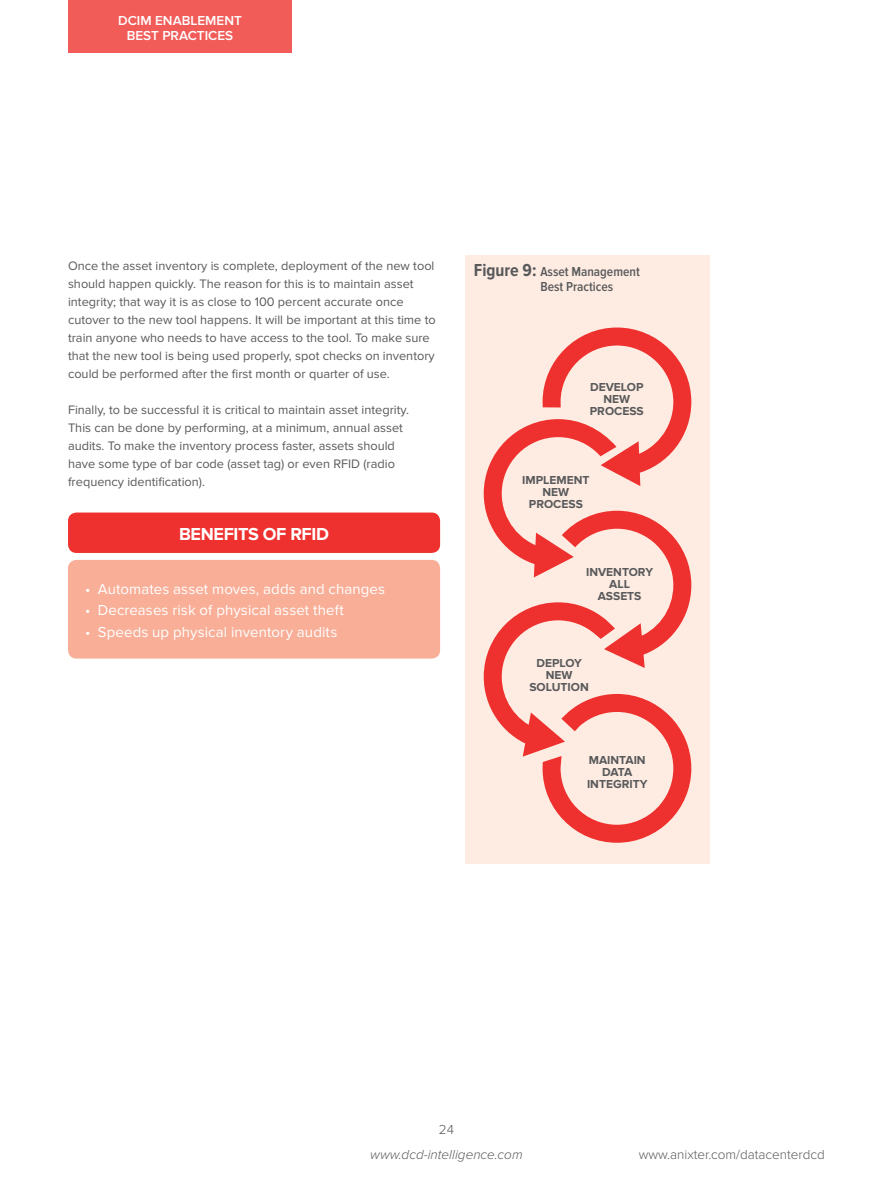
<style>
.page{position:relative;width:893px;height:1191px;background:#fff}
.page>*{position:absolute;margin:0;border:0;box-sizing:border-box;transform-origin:0 0}
.t1{font:700 18px "Proxima Nova";letter-spacing:-.02em;color:#fff}
.t2{font:15px "Proxima Nova";letter-spacing:.005em;color:#fff}
.t3{font:600 13.5px/15px "Proxima Nova Cond";color:#58595b}
.t4{font:300 13.5px "Proxima Nova";color:#58595b}
.t5{font:600 13.5px/15px "Proxima Nova";color:#fff;text-align:center}
.t6{font:italic 300 13.5px "Proxima Nova";color:#58595b}
.t7{font:12.75px/18px "Proxima Nova";color:#58595b}
.t8{font:700 12px/12px "Proxima Nova";color:#58595b;text-align:center}
.s1{font-weight:700;font-size:18px}
</style>
<div class="page">
<div style="left:68px;top:0;width:224px;height:53px;background:#f15c59"></div>
<div style="left:465px;top:255px;width:244px;height:608px;background:#feece2"></div>
<svg style="left:484px;top:327px;width:207px;height:515px"></svg>
<div style="left:68px;top:560px;width:372px;height:98px;background:#f9ae97;border-radius:9px"></div>
<div style="left:68px;top:512px;width:372px;height:41px;background:#ee312f;border-radius:9px"></div>
<p class="t5" style="left:118px;top:14px;width:125px">DCIM ENABLEMENT<br>BEST PRACTICES</p>
<p class="t7" style="left:68px;top:257px;width:369px">Once the asset inventory is complete, deployment of the new tool should happen quickly. The reason for this is to maintain asset integrity; that way it is as close to 100 percent accurate once cutover to the new tool happens. It will be important at this time to train anyone who needs to have access to the tool. To make sure that the new tool is being used properly, spot checks on inventory could be performed after the first month or quarter of use.</p>
<p class="t7" style="left:68px;top:401px;width:342px">Finally, to be successful it is critical to maintain asset integrity.<br>This can be done by performing, at a minimum, annual asset audits. To make the inventory process faster, assets should have some type of bar code (asset tag) or even RFID (radio frequency identification).</p>
<h1 class="t1" style="left:179px;top:523px;width:151px">BENEFITS OF RFID</h1>
<p class="t2" style="left:85px;top:580px;width:302px">• Automates asset moves, adds and changes</p>
<p class="t2" style="left:85px;top:601px;width:260px">• Decreases risk of physical asset theft</p>
<p class="t2" style="left:85px;top:623px;width:254px">• Speeds up physical inventory audits</p>
<p class="t3" style="left:540px;top:265px;width:101px;text-indent:-67px"><span class="s1">Figure 9:</span> Asset Management<br>Best Practices</p>
<p class="t8" style="left:590px;top:381px;width:56px">DEVELOP<br>NEW<br>PROCESS</p>
<p class="t8" style="left:522px;top:474px;width:69px">IMPLEMENT<br>NEW<br>PROCESS</p>
<p class="t8" style="left:586px;top:566px;width:69px">INVENTORY<br>ALL<br>ASSETS</p>
<p class="t8" style="left:529px;top:657px;width:61px">DEPLOY<br>NEW<br>SOLUTION</p>
<p class="t8" style="left:587px;top:754px;width:62px">MAINTAIN<br>DATA<br>INTEGRITY</p>
<p class="t4" style="left:439px;top:1121px;width:17px">24</p>
<p class="t6" style="left:370px;top:1147px;width:154px">www.dcd-intelligence.com</p>
<p class="t4" style="left:639px;top:1146px;width:188px">www.anixter.com/datacenterdcd</p>
</div>
